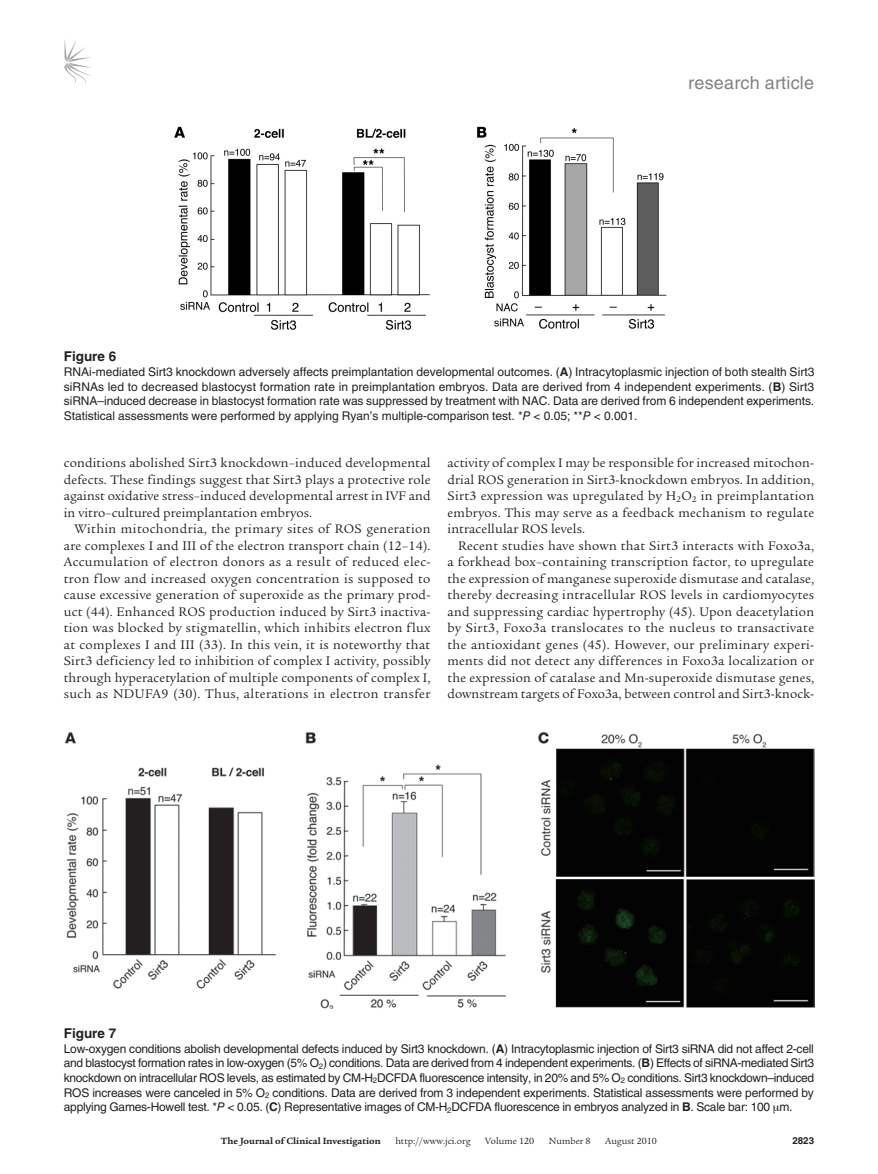
<style>
.page{position:relative;width:878px;height:1174px;background:#fff}
.page>*{position:absolute;margin:0;border:0;box-sizing:border-box;transform-origin:0 0}
.t1{font:18px "Helvetica LT Std";letter-spacing:.01em;color:#808285}
.t2{font:13.5px/16.5px "Legacy Serif Std";letter-spacing:.01em;color:#231f20;text-align:justify}
.t3{font:700 13.5px "Helvetica LT Std";color:#231f20}
.t4{font:12px/14.5px "Helvetica LT Std";letter-spacing:-.01em;color:#231f20;text-align:justify}
.t5{font:9.75px "Legacy Serif Std";color:#231f20}
.t6{font:700 9.75px "Legacy Serif Std";color:#231f20}
.t7{font:700 9.75px "Helvetica LT Std";color:#231f20}
.s1{font-weight:700}
.s2{font-style:italic}
</style>
<div class="page">
<svg style="left:64px;top:39px;width:27px;height:46px"></svg>
<img style="left:174px;top:126px;width:492px;height:204px">
<img style="left:65px;top:731px;width:749px;height:277px">
<h1 class="t1" style="left:688px;top:72px;width:127px">research article</h1>
<p class="t3" style="left:64px;top:348px;width:54px">Figure 6</p>
<p class="t4" style="left:64px;top:364px;width:752px">RNAi-mediated Sirt3 knockdown adversely affects preimplantation developmental outcomes. (<span class="s1">A</span>) Intracytoplasmic injection of both stealth Sirt3 siRNAs led to decreased blastocyst formation rate in preimplantation embryos. Data are derived from 4 independent experiments. (<span class="s1">B</span>) Sirt3 siRNA–induced decrease in blastocyst formation rate was suppressed by treatment with NAC. Data are derived from 6 independent experiments.<br>Statistical assessments were performed by applying Ryan’s multiple-comparison test. *<span class="s2">P</span> &lt; 0.05; **<span class="s2">P</span> &lt; 0.001.</p>
<p class="t2" style="left:64px;top:455px;width:368px">conditions abolished Sirt3 knockdown–induced developmental defects. These findings suggest that Sirt3 plays a protective role against oxidative stress–induced developmental arrest in IVF and in vitro–cultured preimplantation embryos.</p>
<p class="t2" style="left:64px;top:521px;width:368px;text-indent:11px">Within mitochondria, the primary sites of ROS generation are complexes I and III of the electron transport chain (12–14).<br>Accumulation of electron donors as a result of reduced elec&shy;tron flow and increased oxygen concentration is supposed to cause excessive generation of superoxide as the primary prod&shy;uct (44). Enhanced ROS production induced by Sirt3 inactiva&shy;tion was blocked by stigmatellin, which inhibits electron flux at complexes I and III (33). In this vein, it is noteworthy that Sirt3 deficiency led to inhibition of complex I activity, possibly through hyperacetylation of multiple components of complex I, such as NDUFA9 (30). Thus, alterations in electron transfer</p>
<p class="t2" style="left:447px;top:455px;width:368px">activity of complex I may be responsible for increased mitochon&shy;drial ROS generation in Sirt3-knockdown embryos. In addition, Sirt3 expression was upregulated by H<sub>2</sub>O<sub>2</sub> in preimplantation embryos. This may serve as a feedback mechanism to regulate intracellular ROS levels.</p>
<p class="t2" style="left:447px;top:537px;width:368px;text-indent:11px">Recent studies have shown that Sirt3 interacts with Foxo3a, a forkhead box–containing transcription factor, to upregulate the expression of manganese superoxide dismutase and catalase, thereby decreasing intracellular ROS levels in cardiomyocytes and suppressing cardiac hypertrophy (45). Upon deacetylation by Sirt3, Foxo3a translocates to the nucleus to transactivate the antioxidant genes (45). However, our preliminary experi&shy;ments did not detect any differences in Foxo3a localization or the expression of catalase and Mn-superoxide dismutase genes, downstream targets of Foxo3a, between control and Sirt3-knock-</p>
<p class="t3" style="left:64px;top:1025px;width:54px">Figure 7</p>
<p class="t4" style="left:64px;top:1041px;width:751px">Low-oxygen conditions abolish developmental defects induced by Sirt3 knockdown. (<span class="s1">A</span>) Intracytoplasmic injection of Sirt3 siRNA did not affect 2-cell and blastocyst formation rates in low-oxygen (5% O<sub>2</sub>) conditions. Data are derived from 4 independent experiments. (<span class="s1">B</span>) Effects of siRNA-mediated Sirt3 knockdown on intracellular ROS levels, as estimated by CM-H<sub>2</sub>DCFDA fluorescence intensity, in 20% and 5% O<sub>2</sub> conditions. Sirt3 knockdown–induced ROS increases were canceled in 5% O<sub>2</sub> conditions. Data are derived from 3 independent experiments. Statistical assessments were performed by applying Games-Howell test. *<span class="s2">P</span> &lt; 0.05. (<span class="s1">C</span>) Representative images of CM-H<sub>2</sub>DCFDA fluorescence in embryos analyzed in <span class="s1">B</span>. Scale bar: 100 m.</p>
<p class="t6" style="left:221px;top:1135px;width:161px">The Journal of Clinical Investigation</p>
<p class="t5" style="left:395px;top:1135px;width:77px">http://www.jci.org</p>
<p class="t5" style="left:485px;top:1135px;width:50px">Volume 120</p>
<p class="t5" style="left:549px;top:1135px;width:43px">Number 8</p>
<p class="t5" style="left:605px;top:1135px;width:53px">August 2010</p>
<p class="t7" style="left:792px;top:1134px;width:23px">2823</p>
</div>
